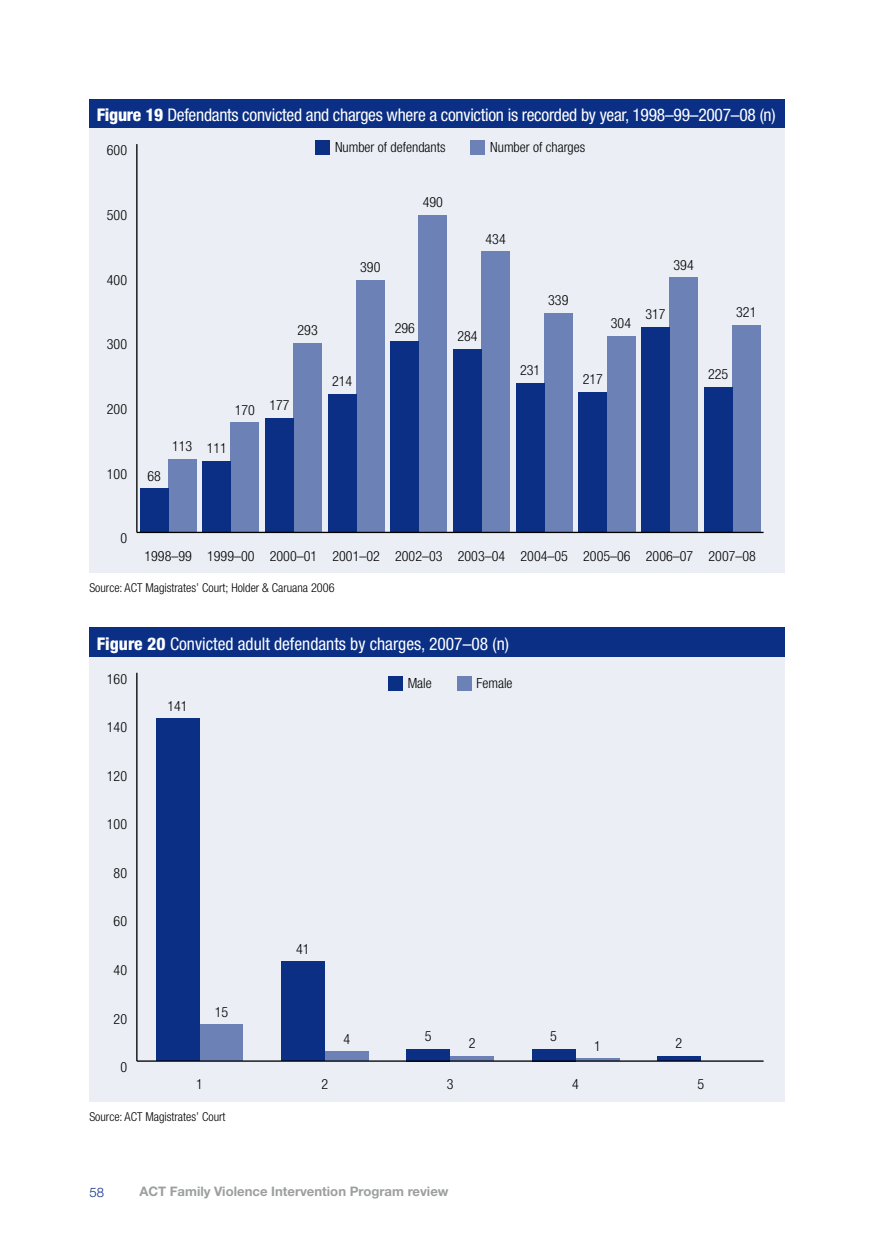
<style>
.page{position:relative;width:874px;height:1241px;background:#fff}
.page>*{position:absolute;margin:0;border:0;box-sizing:border-box;transform-origin:0 0}
.Table_H1{font:condensed 17.5px "Helvetica Neue LT";letter-spacing:-.015em;color:#fff}
.t1{font:300 condensed 14px "Helvetica Neue LT";color:#000}
.t2{font:700 13.12px "Helvetica Neue LT";color:#9c9e9f}
.t3{font:300 13.12px "Helvetica Neue LT";color:#0a2f85}
.Table_notes_last{font:300 condensed 12.25px "Helvetica Neue LT";color:#000}
.Table_notes{font:300 condensed 12.25px "Helvetica Neue LT";color:#000}
.s1{font-weight:800}
</style>
<div class="page">
<div style="left:89px;top:99px;width:695px;height:29px;background:#0a2f85"></div>
<div style="left:89px;top:128px;width:695px;height:445px;background:#ebeef5"></div>
<hr style="left:136px;top:144px;width:1px;height:388px;background:#000">
<div style="left:168px;top:459px;width:28px;height:73px;background:#6c82b6"></div>
<div style="left:231px;top:422px;width:28px;height:110px;background:#6c82b6"></div>
<div style="left:293px;top:343px;width:28px;height:189px;background:#6c82b6"></div>
<div style="left:356px;top:280px;width:28px;height:252px;background:#6c82b6"></div>
<div style="left:418px;top:215px;width:29px;height:317px;background:#6c82b6"></div>
<div style="left:481px;top:251px;width:28px;height:281px;background:#6c82b6"></div>
<div style="left:544px;top:313px;width:28px;height:219px;background:#6c82b6"></div>
<div style="left:606px;top:335px;width:28px;height:197px;background:#6c82b6"></div>
<div style="left:669px;top:277px;width:28px;height:255px;background:#6c82b6"></div>
<div style="left:731px;top:324px;width:29px;height:208px;background:#6c82b6"></div>
<div style="left:140px;top:488px;width:28px;height:44px;background:#0a2f85"></div>
<div style="left:202px;top:460px;width:29px;height:72px;background:#0a2f85"></div>
<div style="left:265px;top:418px;width:28px;height:114px;background:#0a2f85"></div>
<div style="left:328px;top:394px;width:28px;height:138px;background:#0a2f85"></div>
<div style="left:390px;top:341px;width:28px;height:191px;background:#0a2f85"></div>
<div style="left:453px;top:348px;width:28px;height:184px;background:#0a2f85"></div>
<div style="left:515px;top:383px;width:29px;height:149px;background:#0a2f85"></div>
<div style="left:578px;top:392px;width:28px;height:140px;background:#0a2f85"></div>
<div style="left:641px;top:327px;width:28px;height:205px;background:#0a2f85"></div>
<div style="left:703px;top:387px;width:28px;height:145px;background:#0a2f85"></div>
<div style="left:470px;top:140px;width:15px;height:15px;background:#6c82b6"></div>
<div style="left:315px;top:140px;width:15px;height:15px;background:#0a2f85"></div>
<hr style="left:137px;top:531px;width:626px;height:2px;background:#000">
<div style="left:89px;top:628px;width:695px;height:29px;background:#0a2f85"></div>
<div style="left:89px;top:657px;width:695px;height:444px;background:#ebeef5"></div>
<hr style="left:136px;top:672px;width:1px;height:388px;background:#000">
<div style="left:199px;top:1024px;width:44px;height:36px;background:#6c82b6"></div>
<div style="left:325px;top:1051px;width:43px;height:9px;background:#6c82b6"></div>
<hr style="left:450px;top:1056px;width:44px;height:4px;background:#6c82b6">
<hr style="left:575px;top:1058px;width:44px;height:2px;background:#6c82b6">
<div style="left:155px;top:718px;width:44px;height:342px;background:#0a2f85"></div>
<div style="left:281px;top:961px;width:44px;height:99px;background:#0a2f85"></div>
<div style="left:406px;top:1048px;width:44px;height:12px;background:#0a2f85"></div>
<div style="left:531px;top:1048px;width:44px;height:12px;background:#0a2f85"></div>
<hr style="left:656px;top:1056px;width:44px;height:4px;background:#0a2f85">
<div style="left:456px;top:676px;width:15px;height:15px;background:#6c82b6"></div>
<div style="left:387px;top:676px;width:15px;height:15px;background:#0a2f85"></div>
<hr style="left:137px;top:1060px;width:626px;height:1px;background:#000">
<p class="Table_H1" style="left:97px;top:105px;width:680px"><span class="s1">Figure 19</span> Defendants convicted and charges where a conviction is recorded by year, 1998–99–2007–08 (n)</p>
<p class="t1" style="left:107px;top:142px;width:22px">600</p>
<p class="t1" style="left:335px;top:139px;width:112px">Number of defendants</p>
<p class="t1" style="left:490px;top:139px;width:96px">Number of charges</p>
<p class="t1" style="left:107px;top:207px;width:22px">500</p>
<p class="t1" style="left:107px;top:271px;width:22px">400</p>
<p class="t1" style="left:107px;top:336px;width:22px">300</p>
<p class="t1" style="left:107px;top:401px;width:22px">200</p>
<p class="t1" style="left:107px;top:465px;width:22px">100</p>
<p class="t1" style="left:422px;top:194px;width:22px">490</p>
<p class="t1" style="left:360px;top:259px;width:22px">390</p>
<p class="t1" style="left:297px;top:322px;width:22px">293</p>
<p class="t1" style="left:147px;top:467px;width:15px">68</p>
<p class="t1" style="left:172px;top:439px;width:56px">113 111</p>
<p class="t1" style="left:235px;top:399px;width:56px">170 177</p>
<p class="t1" style="left:332px;top:373px;width:22px">214</p>
<p class="t1" style="left:394px;top:320px;width:22px">296</p>
<p class="t1" style="left:485px;top:231px;width:22px">434</p>
<p class="t1" style="left:457px;top:328px;width:22px">284</p>
<p class="t1" style="left:548px;top:292px;width:22px">339</p>
<p class="t1" style="left:519px;top:362px;width:22px">231</p>
<p class="t1" style="left:673px;top:256px;width:22px">394</p>
<p class="t1" style="left:610px;top:315px;width:22px">304</p>
<p class="t1" style="left:645px;top:306px;width:22px">317</p>
<p class="t1" style="left:735px;top:304px;width:22px">321</p>
<p class="t1" style="left:582px;top:371px;width:22px">217</p>
<p class="t1" style="left:707px;top:366px;width:22px">225</p>
<p class="t1" style="left:120px;top:530px;width:8px">0</p>
<p class="t1" style="left:144px;top:547px;width:612px">1998–99 1999–00 2000–01 2001–02 2002–03 2003–04 2004–05 2005–06 2006–07 2007–08</p>
<p class="Table_notes_last" style="left:89px;top:580px;width:246px">Source: ACT Magistrates’ Court; Holder &amp; Caruana 2006</p>
<p class="Table_H1" style="left:97px;top:633px;width:413px"><span class="s1">Figure 20</span> Convicted adult defendants by charges, 2007–08 (n)</p>
<p class="t1" style="left:107px;top:670px;width:22px">160</p>
<p class="t1" style="left:407px;top:675px;width:26px">Male</p>
<p class="t1" style="left:476px;top:675px;width:38px">Female</p>
<p class="t1" style="left:107px;top:719px;width:22px">140</p>
<p class="t1" style="left:107px;top:767px;width:22px">120</p>
<p class="t1" style="left:107px;top:816px;width:22px">100</p>
<p class="t1" style="left:113px;top:864px;width:15px">80</p>
<p class="t1" style="left:113px;top:913px;width:15px">60</p>
<p class="t1" style="left:113px;top:961px;width:15px">40</p>
<p class="t1" style="left:113px;top:1010px;width:15px">20</p>
<p class="t1" style="left:120px;top:1058px;width:8px">0</p>
<p class="t1" style="left:167px;top:698px;width:22px">141</p>
<p class="t1" style="left:215px;top:1003px;width:15px">15</p>
<p class="t1" style="left:296px;top:940px;width:15px">41</p>
<p class="t1" style="left:343px;top:1030px;width:8px">4</p>
<p class="t1" style="left:424px;top:1027px;width:8px">5</p>
<p class="t1" style="left:468px;top:1035px;width:8px">2</p>
<p class="t1" style="left:550px;top:1027px;width:8px">5</p>
<p class="t1" style="left:593px;top:1037px;width:8px">1</p>
<p class="t1" style="left:675px;top:1035px;width:8px">2</p>
<p class="t1" style="left:196px;top:1075px;width:8px">1</p>
<p class="t1" style="left:321px;top:1075px;width:8px">2</p>
<p class="t1" style="left:446px;top:1075px;width:8px">3</p>
<p class="t1" style="left:572px;top:1075px;width:8px">4</p>
<p class="t1" style="left:697px;top:1075px;width:8px">5</p>
<p class="Table_notes" style="left:89px;top:1108px;width:137px">Source: ACT Magistrates’ Court</p>
<p class="t3" style="left:89px;top:1183px;width:16px">58</p>
<p class="t2" style="left:139px;top:1183px;width:310px">ACT Family Violence Intervention Program review</p>
</div>
